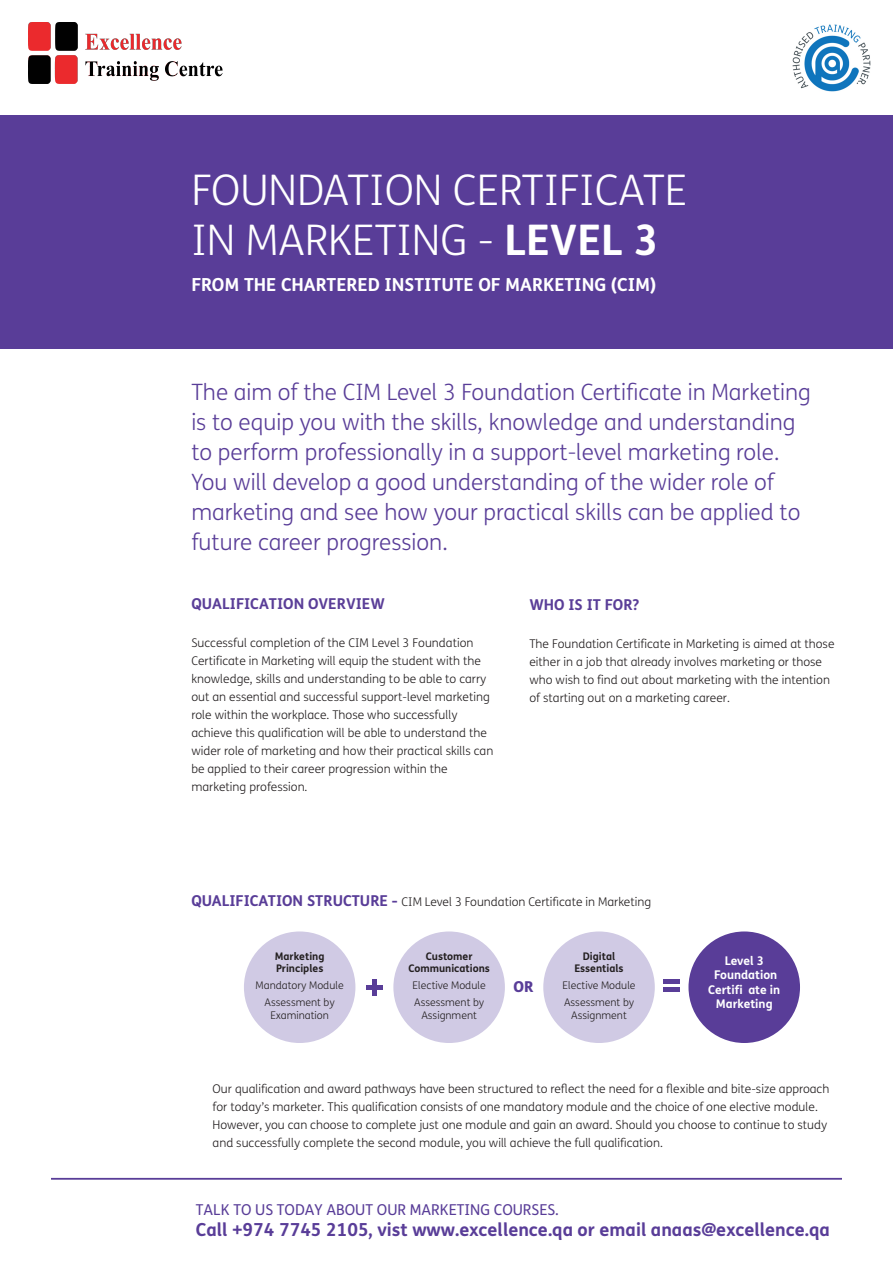
<style>
.page{position:relative;width:893px;height:1263px;background:#fff}
.page>*{position:absolute;margin:0;border:0;box-sizing:border-box;transform-origin:0 0}
.t1{font:300 42.15px "FS Me";color:#fff}
.YELLO_INTRO{font:300 22.5px/30px "FS Me";color:#593d98}
.t2{font:700 18px "FS Me";color:#593d98}
.t3{font:700 18px "FS Me";color:#fff}
.t4{font:15px "FS Me";color:#593d98}
.BODY_COPY{font:700 15px "FS Me";color:#5a3e98}
.t5{font:800 15px "FS Me";color:#593d98}
.BODY_COPY-2{font:300 12px/18px "FS Me";color:#231f20}
.SUB_HEADER2{font:300 12px "FS Me";color:#231f20}
.BODY_COPY-3{font:700 12px/14.4px "FS Me";color:#fff;text-align:center}
.BODY_COPY-4{font:300 10.5px/12.6px "FS Me";color:#231f20;text-align:center}
.BODY_COPY-5{font:700 10.5px/12.6px "FS Me";color:#231f20;text-align:center}
.s1{font-weight:700}
.s2{font-weight:700;font-size:15px;color:#593d98}
</style>
<div class="page">
<div style="left:0;top:115px;width:893px;height:234px;background:#593d98"></div>
<hr style="left:51px;top:1178px;width:791px;height:1px;background:#593d98">
<div style="left:244px;top:931px;width:111px;height:112px;background:#d0cae4;border-radius:50%"></div>
<div style="left:543px;top:931px;width:112px;height:112px;background:#d0cae4;border-radius:50%"></div>
<div style="left:688px;top:931px;width:112px;height:112px;background:#593d98;border-radius:50%"></div>
<div style="left:366px;top:985px;width:16px;height:5px;background:#593d98"></div>
<div style="left:372px;top:979px;width:5px;height:16px;background:#593d98"></div>
<div style="left:664px;top:987px;width:16px;height:5px;background:#593d98"></div>
<div style="left:664px;top:979px;width:16px;height:5px;background:#593d98"></div>
<div style="left:393px;top:931px;width:112px;height:112px;background:#d0cae4;border-radius:50%"></div>
<img style="left:792px;top:24px;width:79px;height:68px">
<img style="left:28px;top:22px;width:195px;height:62px">
<p class="t1" style="left:191px;top:161px;width:497px">FOUNDATION CERTIFICATE</p>
<p class="t1" style="left:191px;top:212px;width:469px">IN MARKETING - <span class="s1">LEVEL 3</span></p>
<p class="t3" style="left:191px;top:270px;width:466px">FROM THE CHARTERED INSTITUTE OF MARKETING (CIM)</p>
<p class="YELLO_INTRO" style="left:191px;top:376px;width:621px">The aim of the CIM Level 3 Foundation Certificate in Marketing is to equip you with the skills, knowledge and understanding to perform professionally in a support-level marketing role.<br>You will develop a good understanding of the wider role of marketing and see how your practical skills can be applied to future career progression.</p>
<p class="BODY_COPY" style="left:191px;top:592px;width:195px">QUALIFICATION OVERVIEW</p>
<p class="BODY_COPY-2" style="left:191px;top:633px;width:303px">Successful completion of the CIM Level 3 Foundation Certificate in Marketing will equip the student with the knowledge, skills and understanding to be able to carry out an essential and successful support-level marketing role within the workplace. Those who successfully achieve this qualification will be able to understand the wider role of marketing and how their practical skills can be applied to their career progression within the marketing profession.</p>
<p class="BODY_COPY" style="left:529px;top:593px;width:112px">WHO IS IT FOR?</p>
<p class="BODY_COPY-2" style="left:529px;top:634px;width:307px">The Foundation Certificate in Marketing is aimed at those either in a job that already involves marketing or those who wish to find out about marketing with the intention of starting out on a marketing career.</p>
<p class="SUB_HEADER2" style="left:191px;top:894px;width:461px"><span class="s2">QUALIFICATION STRUCTURE -</span> CIM Level 3 Foundation Certificate in Marketing</p>
<p class="BODY_COPY-5" style="left:275px;top:949px;width:51px;text-align:left">Marketing<br>Principles</p>
<p class="BODY_COPY-4" style="left:256px;top:979px;width:90px">Mandatory Module</p>
<p class="BODY_COPY-4" style="left:265px;top:996px;width:72px">Assessment by<br>Examination</p>
<p class="BODY_COPY-5" style="left:408px;top:949px;width:83px">Customer<br>Communications</p>
<p class="BODY_COPY-4" style="left:413px;top:979px;width:75px">Elective Module</p>
<p class="BODY_COPY-4" style="left:414px;top:996px;width:72px">Assessment by<br>Assignment</p>
<p class="t5" style="left:513px;top:975px;width:22px">OR</p>
<p class="BODY_COPY-5" style="left:574px;top:949px;width:51px">Digital<br>Essentials</p>
<p class="BODY_COPY-4" style="left:562px;top:979px;width:75px">Elective Module</p>
<p class="BODY_COPY-4" style="left:564px;top:996px;width:72px">Assessment by<br>Assignment</p>
<p class="BODY_COPY-3" style="left:708px;top:953px;width:73px">Level 3<br>Foundation<br>Certifi ate in<br>Marketing</p>
<p class="BODY_COPY-2" style="left:213px;top:1079px;width:618px">Our qualification and award pathways have been structured to reflect the need for a flexible and bite-size approach for today’s marketer. This qualification consists of one mandatory module and the choice of one elective module.<br>However, you can choose to complete just one module and gain an award. Should you choose to continue to study and successfully complete the second module, you will achieve the full qualification.</p>
<p class="t4" style="left:196px;top:1199px;width:365px">TALK TO US TODAY ABOUT OUR MARKETING COURSES.</p>
<h3 class="t2" style="left:196px;top:1215px;width:636px">Call +974 7745 2105, vist www.excellence.qa or email anaas@excellence.qa</h3>
</div>
